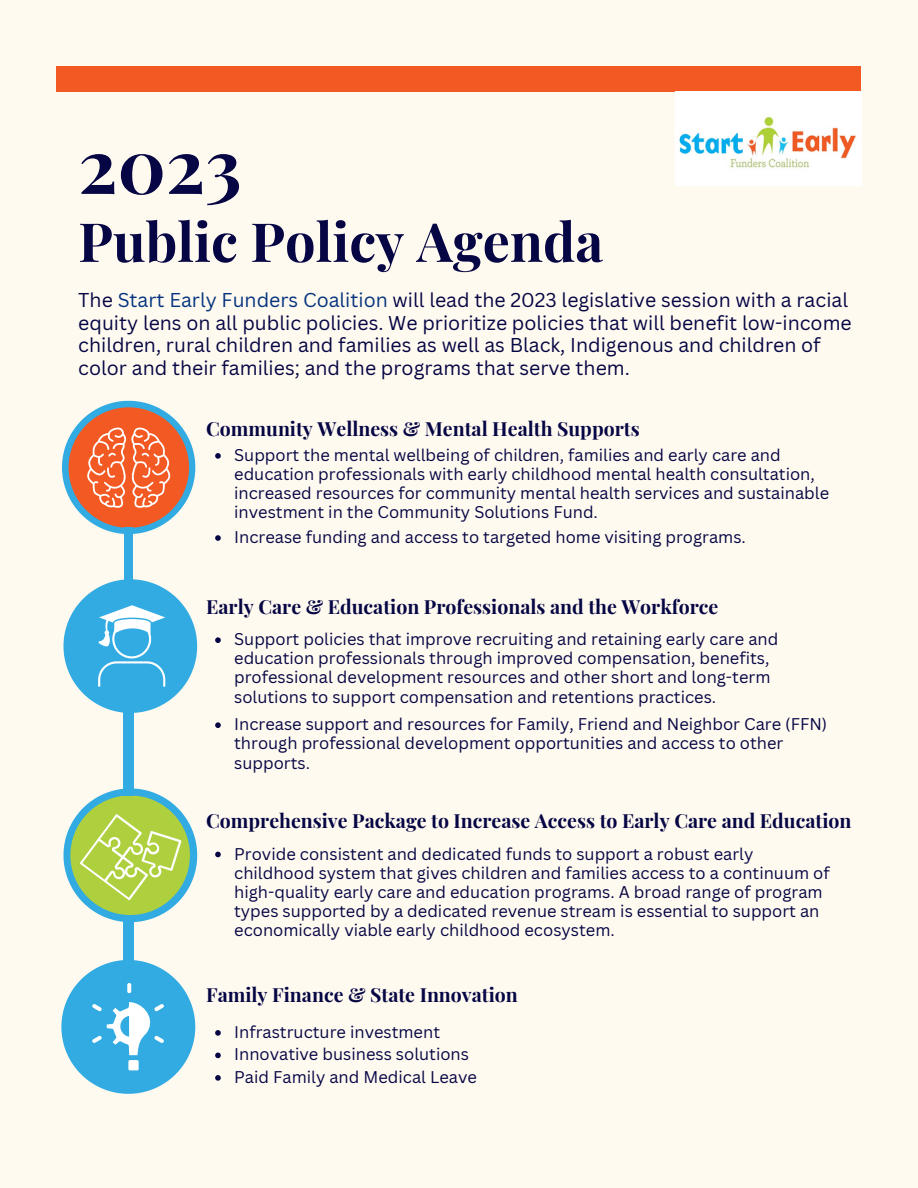
<style>
.page{position:relative;width:918px;height:1188px;background:#fffaf0}
.page>*{position:absolute;margin:0;border:0;box-sizing:border-box;transform-origin:0 0}
.t1{font:700 75px "Playfair Display";color:#060644}
.t2{font:700 54px "Playfair Display";color:#060644}
.t3{font:19.5px/22.5px "Canva Sans";color:#060644}
.t4{font:700 19.5px "Playfair Display";color:#060644}
.t5{font:16.5px/19.2px "Canva Sans";color:#060644}
.s1{color:#05347e}
</style>
<div class="page">
<div style="left:57px;top:66px;width:804px;height:26px;background:#f35923"></div>
<img style="left:675px;top:92px;width:187px;height:93px">
<svg style="left:62px;top:401px;width:133px;height:133px"></svg>
<svg style="left:63px;top:579px;width:134px;height:134px"></svg>
<svg style="left:63px;top:788px;width:134px;height:134px"></svg>
<svg style="left:61px;top:960px;width:134px;height:134px"></svg>
<div style="left:124px;top:527px;width:9px;height:59px;background:#31abe2"></div>
<svg style="left:215px;top:453px;width:6px;height:6px"></svg>
<svg style="left:215px;top:637px;width:6px;height:6px"></svg>
<svg style="left:215px;top:535px;width:6px;height:6px"></svg>
<svg style="left:215px;top:722px;width:6px;height:6px"></svg>
<svg style="left:215px;top:852px;width:6px;height:5px"></svg>
<svg style="left:215px;top:1030px;width:6px;height:6px"></svg>
<svg style="left:215px;top:1053px;width:6px;height:5px"></svg>
<svg style="left:215px;top:1075px;width:6px;height:6px"></svg>
<div style="left:123px;top:709px;width:10px;height:86px;background:#31abe2"></div>
<div style="left:123px;top:917px;width:10px;height:49px;background:#31abe2"></div>
<h1 class="t1" style="left:78px;top:113px;width:165px">2023</h1>
<h2 class="t2" style="left:78px;top:204px;width:526px">Public Policy Agenda</h2>
<p class="t3" style="left:78px;top:288px;width:775px">The <span class="s1">Start Early Funders Coalition</span> will lead the 2023 legislative session with a racial equity lens on all public policies. We prioritize policies that will benefit low-income children, rural children and families as well as Black, Indigenous and children of color and their families; and the programs that serve them.</p>
<p class="t4" style="left:206px;top:415px;width:435px">Community Wellness &amp; Mental Health Supports</p>
<p class="t5" style="left:234px;top:445px;width:596px">Support the mental wellbeing of children, families and early care and education professionals with early childhood mental health consultation, increased resources for community mental health services and sustainable investment in the Community Solutions Fund.</p>
<p class="t5" style="left:234px;top:527px;width:513px">Increase funding and access to targeted home visiting programs.</p>
<p class="t4" style="left:206px;top:592px;width:514px">Early Care &amp; Education Professionals and the Workforce</p>
<p class="t5" style="left:234px;top:629px;width:546px">Support policies that improve recruiting and retaining early care and education professionals through improved compensation, benefits, professional development resources and other short and long-term solutions to support compensation and retentions practices.</p>
<p class="t5" style="left:234px;top:714px;width:595px">Increase support and resources for Family, Friend and Neighbor Care (FFN) through professional development opportunities and access to other supports.</p>
<p class="t4" style="left:206px;top:807px;width:647px">Comprehensive Package to Increase Access to Early Care and Education</p>
<p class="t5" style="left:234px;top:844px;width:597px">Provide consistent and dedicated funds to support a robust early childhood system that gives children and families access to a continuum of high-quality early care and education programs. A broad range of program types supported by a dedicated revenue stream is essential to support an economically viable early childhood ecosystem.</p>
<p class="t4" style="left:206px;top:981px;width:313px">Family Finance &amp; State Innovation</p>
<p class="t5" style="left:234px;top:1020px;width:244px;line-height:22.5px">Infrastructure investment<br>Innovative business solutions<br>Paid Family and Medical Leave</p>
</div>
